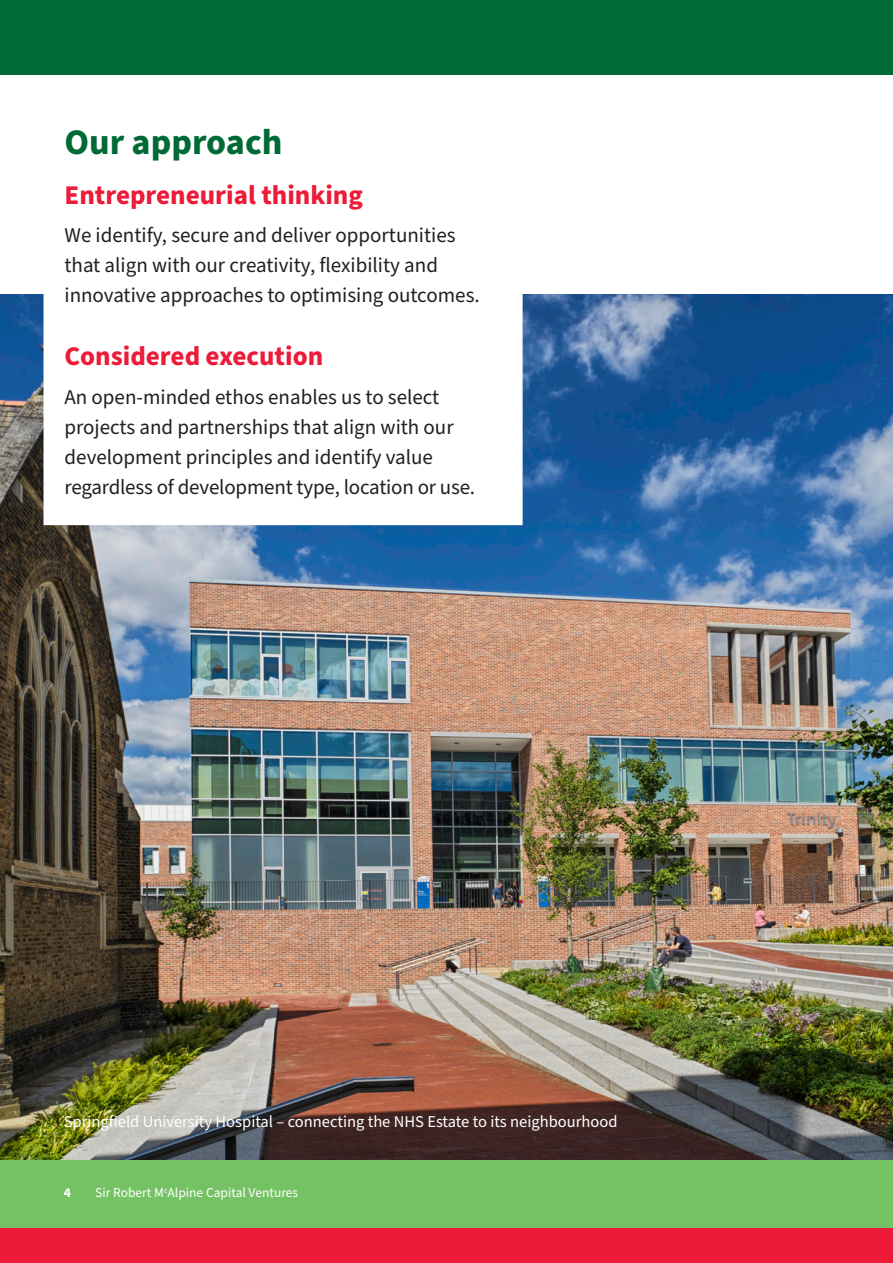
<style>
.page{position:relative;width:893px;height:1263px;background:#fff}
.page>*{position:absolute;margin:0;border:0;box-sizing:border-box;transform-origin:0 0}
.t1{font:700 36px "Source Sans Pro";color:#006a35}
.t2{font:700 27px "Source Sans Pro";color:#ed1a38}
.t3{font:21px/30px "Source Sans Pro";color:#231f20}
.t4{font:16.5px "Source Sans Pro";color:#fff}
.t5{font:13.5px "Source Sans Pro";color:#fff}
.t6{font:700 13.5px "Source Sans Pro";color:#fff}
</style>
<div class="page">
<div style="left:0;top:1159px;width:893px;height:70px;background:#75c264"></div>
<div style="left:0;top:1228px;width:893px;height:35px;background:#ed1a38"></div>
<img style="left:0;top:294px;width:893px;height:866px">
<div style="left:44px;top:109px;width:479px;height:416px;background:#fff"></div>
<div style="left:0;top:0;width:893px;height:74px;background:#006a35"></div>
<h1 class="t1" style="left:64px;top:117px;width:220px">Our approach</h1>
<p class="t2" style="left:64px;top:177px;width:300px">Entrepreneurial thinking</p>
<p class="t3" style="left:64px;top:221px;width:417px">We identify, secure and deliver opportunities that align with our creativity, flexibility and innovative approaches to optimising outcomes.</p>
<p class="t2" style="left:64px;top:338px;width:260px">Considered execution</p>
<p class="t3" style="left:64px;top:383px;width:412px">An open-minded ethos enables us to select projects and partnerships that align with our development principles and identify value regardless of development type, location or use.</p>
<p class="t4" style="left:64px;top:1110px;width:555px">Springfield University Hospital – connecting the NHS Estate to its neighbourhood</p>
<p class="t6" style="left:64px;top:1183px;width:9px">4</p>
<p class="t5" style="left:95px;top:1183px;width:205px">Sir Robert M<sup>c</sup>Alpine Capital Ventures</p>
</div>
